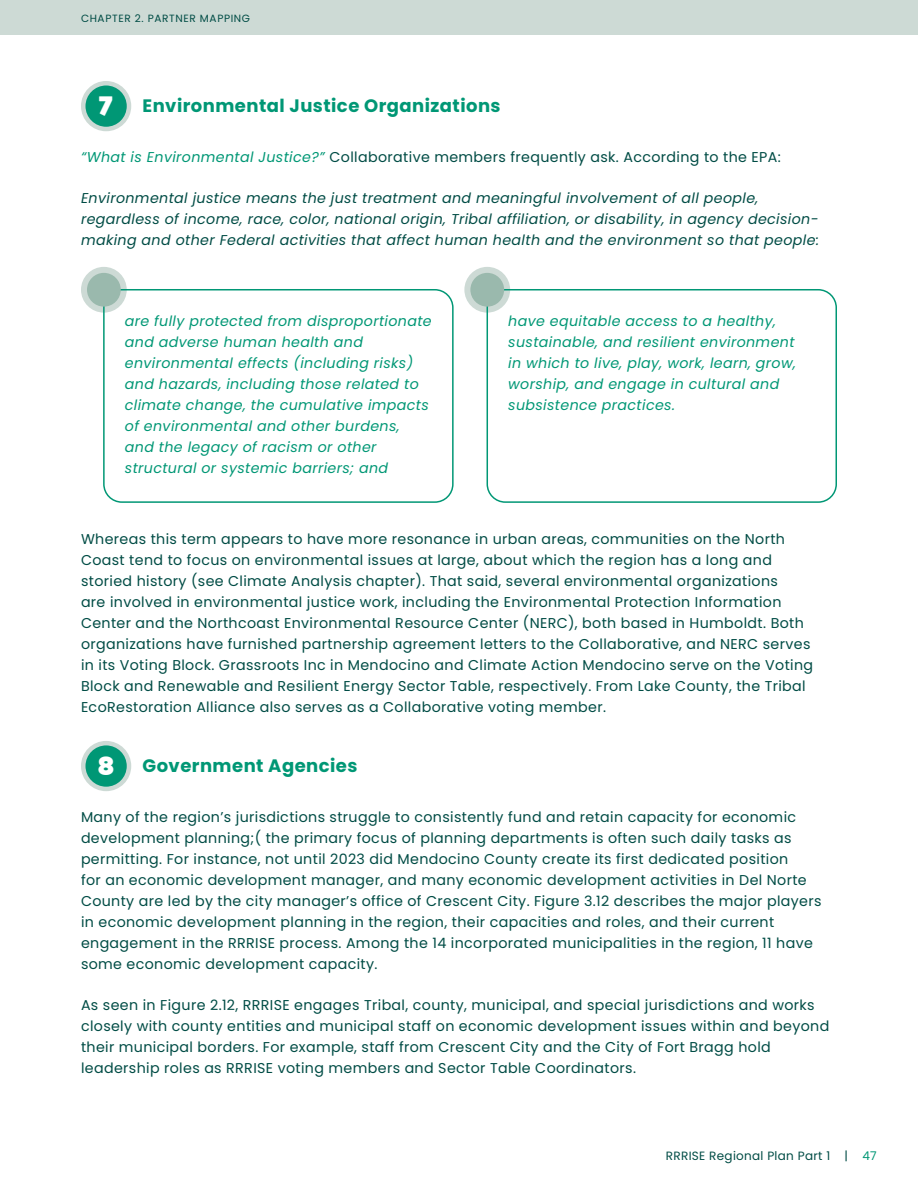
<style>
.page{position:relative;width:918px;height:1188px;background:#fff}
.page>*{position:absolute;margin:0;border:0;box-sizing:border-box;transform-origin:0 0}
.t1{font:700 18px "Poppins";letter-spacing:.025em;color:#009775}
.t2{font:14.25px/21px "Poppins";letter-spacing:.025em;color:#004c45}
.t3{font:italic 14.25px/21px "Poppins";letter-spacing:.025em;color:#009775}
.t4{font:italic 14.25px/21px "Poppins";letter-spacing:.025em;color:#004c45}
.t5{font:12px "Poppins";letter-spacing:.025em;color:#004c45}
.t6{font:10.5px "Poppins";letter-spacing:.06em;color:#004c45}
.s1{font-family:"Fat Frank";font-weight:800;font-size:27px;color:#fff}
.s2{font-style:italic;color:#009775}
.s3{font-style:inherit}
.s4{color:#009775}
</style>
<div class="page">
<div style="left:0;top:0;width:918px;height:35px;background:#cddad5"></div>
<div style="left:83px;top:83px;width:46px;height:46px;background:#009775;border-radius:50%"></div>
<div style="left:81px;top:81px;width:50px;height:50px;border:4px solid #cddad5;border-radius:50%"></div>
<div style="left:81px;top:267px;width:46px;height:46px;background:#cddad5;border-radius:50%"></div>
<div style="left:464px;top:267px;width:46px;height:46px;background:#cddad5;border-radius:50%"></div>
<div style="left:103px;top:289px;width:351px;height:214px;border:2px solid #009775;border-radius:18px"></div>
<div style="left:87px;top:273px;width:34px;height:34px;background:#9ab9ad;border-radius:50%"></div>
<div style="left:487px;top:289px;width:350px;height:214px;border:2px solid #009775;border-radius:18px"></div>
<div style="left:470px;top:273px;width:34px;height:34px;background:#9ab9ad;border-radius:50%"></div>
<div style="left:83px;top:743px;width:46px;height:46px;background:#009775;border-radius:50%"></div>
<div style="left:81px;top:741px;width:50px;height:50px;border:4px solid #cddad5;border-radius:50%"></div>
<p class="t6" style="left:81px;top:12px;width:171px">CHAPTER 2. PARTNER MAPPING</p>
<p class="t1" style="left:99px;top:96px;width:403px"><span class="s1">7</span> Environmental Justice Organizations</p>
<p class="t2" style="left:81px;top:147px;width:701px"><span class="s2">“What is Environmental Justice?”</span> Collaborative members frequently ask. According to the EPA:</p>
<p class="t4" style="left:81px;top:188px;width:740px">Environmental justice means the just treatment and meaningful involvement of all people, regardless of income, race, color, national origin, Tribal affiliation, or disability, in agency decision&shy;making and other Federal activities that affect human health and the environment so that people:</p>
<p class="t3" style="left:125px;top:310px;width:308px">are fully protected from disproportionate and adverse human health and environmental effects (including risks) and hazards, including those related to climate change, the cumulative impacts of environmental and other burdens, and the legacy of racism or other structural or systemic barriers; and</p>
<p class="t3" style="left:508px;top:310px;width:289px">have equitable access to a healthy, sustainable, and resilient environment in which to live, play, work, learn, grow, worship, and engage in cultural and subsistence practices.</p>
<p class="t2" style="left:81px;top:529px;width:734px">Whereas this term appears to have more resonance in urban areas, communities on the North Coast tend to focus on environmental issues at large, about which the region has a long and storied history (see Climate Analysis chapter). That said, several environmental organizations<br>are involved in environmental justice work, including the Environmental Protection Information Center and the Northcoast Environmental Resource Center (NERC), both based in Humboldt. Both organizations have furnished partnership agreement letters to the Collaborative, and NERC serves in its Voting Block. Grassroots Inc in Mendocino and Climate Action Mendocino serve on the Voting Block and Renewable and Resilient Energy Sector Table, respectively. From Lake County, the Tribal EcoRestoration Alliance also serves as a Collaborative voting member.</p>
<p class="t1" style="left:98px;top:756px;width:261px"><span class="s1">8</span> Government Agencies</p>
<p class="t2" style="left:81px;top:807px;width:742px">Many of the region’s jurisdictions struggle to consistently fund and retain capacity for economic development planning;( the primary focus of planning departments is often such daily tasks as permitting. For instance, not until 2023 did Mendocino County create its first dedicated position<br>for an economic development manager, and many economic development activities in Del Norte County are led by the city manager’s office of Crescent City. Figure 3.12 describes the major players in economic development planning in the region, their capacities and roles, and their current engagement in the RRRISE process. Among the 14 incorporated municipalities in the region, 11 have some economic development capacity.</p>
<p class="t2" style="left:81px;top:995px;width:750px">As seen in Figure 2.12, RRRISE engages Tribal, county, municipal, and special jurisdictions and works closely with county entities and municipal staff on economic development issues within and beyond their municipal borders. For example, staff from Crescent City and the City of Fort Bragg hold leadership roles as RRRISE voting members and Sector Table Coordinators.</p>
<p class="t5" style="left:666px;top:1149px;width:212px">RRRISE Regional Plan Part 1 <span class="s3">|</span> <span class="s4">47</span></p>
</div>
